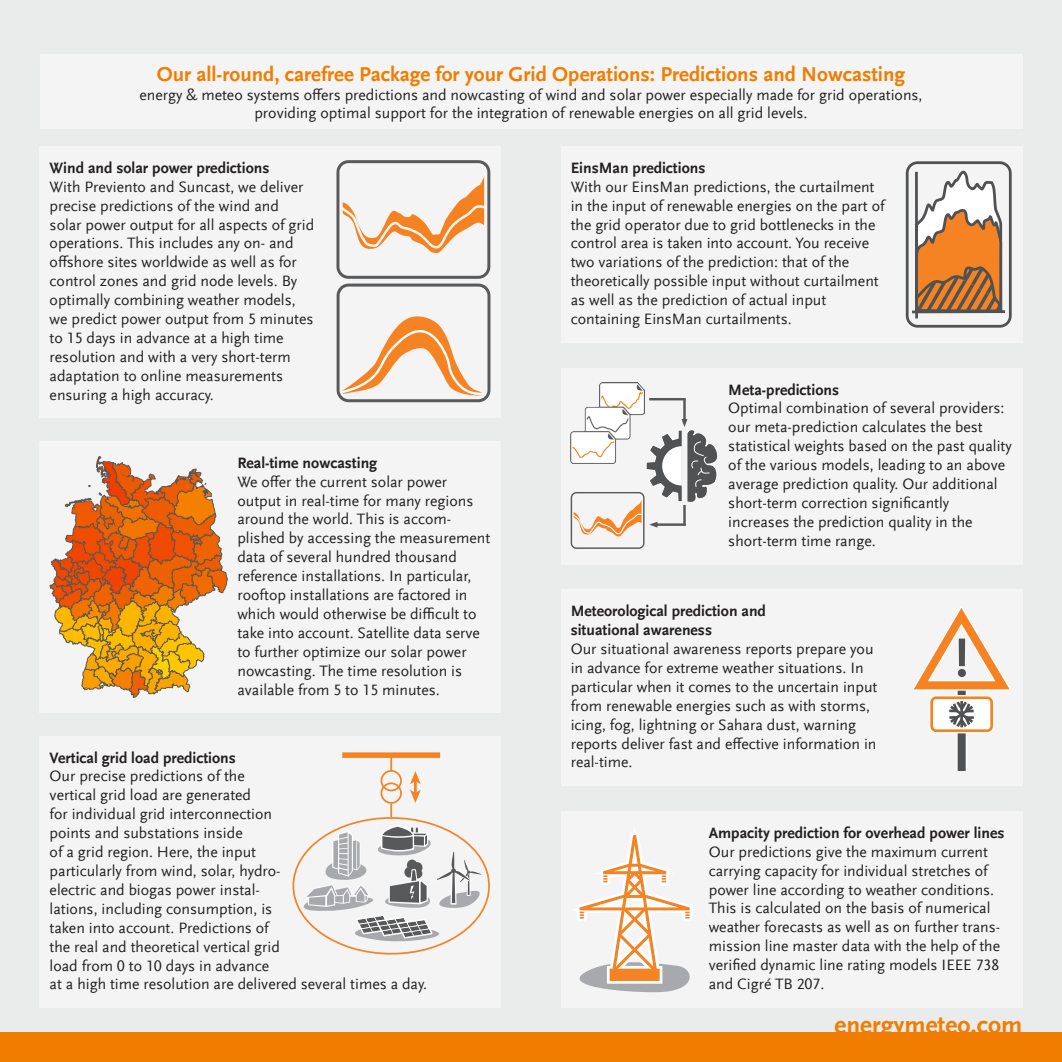
<style>
.page{position:relative;width:1062px;height:1062px;background:#eaebeb}
.page>*{position:absolute;margin:0;border:0;box-sizing:border-box;transform-origin:0 0}
.t1{font:700 50.93px "Scala Sans Offc Pro";color:#505153}
.t2{font:700 25.38px "Scala Sans Offc Pro";color:#f07d00}
.t3{font:700 21px "Scala Sans Offc Pro";color:#f07d00}
.Text{font:15.75px/18.9px "Scala Sans Offc Pro";color:#231f20}
.Überschrift{font:15.75px/18.9px "Scala Sans Offc Pro";color:#231f20}
.Text-2{font:700 15.75px "Scala Sans Offc Pro";color:#231f20}
.Überschrift-2{font:700 15.75px/18.9px "Scala Sans Offc Pro";color:#231f20}
</style>
<div class="page">
<div style="left:561px;top:146px;width:461px;height:196px;background:#f4f4f4"></div>
<div style="left:561px;top:368px;width:461px;height:196px;background:#f4f4f4"></div>
<div style="left:561px;top:589px;width:461px;height:196px;background:#f4f4f4"></div>
<div style="left:561px;top:811px;width:461px;height:196px;background:#f4f4f4"></div>
<div style="left:956px;top:687px;width:11px;height:83px;background:#868688"></div>
<div style="left:957px;top:687px;width:8px;height:83px;background:#505153"></div>
<div style="left:929px;top:695px;width:65px;height:38px;border:5px solid #fff;border-radius:5px"></div>
<div style="left:930px;top:696px;width:63px;height:36px;border:3px solid #f58323;border-radius:5px"></div>
<svg style="left:913px;top:607px;width:98px;height:123px"></svg>
<svg style="left:575px;top:831px;width:119px;height:161px"></svg>
<div style="left:40px;top:736px;width:461px;height:271px;background:#f4f4f4"></div>
<div style="left:40px;top:441px;width:461px;height:271px;background:#f4f4f4"></div>
<div style="left:40px;top:146px;width:461px;height:272px;background:#f4f4f4"></div>
<div style="left:380px;top:782px;width:22px;height:21px;border:2px solid #f58323;border-radius:50%"></div>
<div style="left:380px;top:770px;width:22px;height:21px;border:2px solid #f58323;border-radius:50%"></div>
<svg style="left:390px;top:803px;width:2px;height:14px"></svg>
<svg style="left:390px;top:758px;width:2px;height:13px"></svg>
<div style="left:342px;top:752px;width:98px;height:6px;background:#f58323"></div>
<svg style="left:410px;top:771px;width:11px;height:32px"></svg>
<svg style="left:298px;top:825px;width:187px;height:117px"></svg>
<svg style="left:336px;top:160px;width:154px;height:242px"></svg>
<div style="left:40px;top:55px;width:982px;height:74px;background:#f4f4f4"></div>
<svg style="left:49px;top:456px;width:179px;height:242px"></svg>
<hr style="left:915px;top:172px;width:3px;height:146px;background:#505153">
<hr style="left:912px;top:310px;width:93px;height:3px;background:#505153">
<svg style="left:913px;top:170px;width:92px;height:144px"></svg>
<div style="left:905px;top:161px;width:106px;height:167px;border:3px solid #505153;border-radius:10px"></div>
<img style="left:584px;top:383px;width:60px;height:36px">
<hr style="left:649px;top:398px;width:36px;height:2px;background:#585757">
<hr style="left:683px;top:399px;width:2px;height:23px;background:#585757">
<svg style="left:570px;top:419px;width:148px;height:129px"></svg>
<div style="left:0;top:1032px;width:1062px;height:30px;background:#f07d00"></div>
<p class="t3" style="left:157px;top:62px;width:750px">Our all-round, carefree Package for your Grid Operations: Predictions and Nowcasting</p>
<p class="Text" style="left:139px;top:85px;width:784px;text-align:center">energy &amp; meteo systems offers predictions and nowcasting of wind and solar power especially made for grid operations, providing optimal support for the integration of renewable energies on all grid levels.</p>
<p class="Text-2" style="left:50px;top:159px;width:221px">Wind and solar power predictions</p>
<p class="Text" style="left:50px;top:177px;width:266px">With Previento and Suncast, we deliver precise predictions of the wind and solar power output for all aspects of grid operations. This includes any on- and offshore sites worldwide as well as for control zones and grid node levels. By optimally combining weather models, we predict power output from 5 minutes to 15 days in advance at a high time resolution and with a very short-term adaptation to online measurements ensuring a high accuracy.</p>
<p class="Text-2" style="left:237px;top:453px;width:141px">Real-time nowcasting</p>
<p class="Text" style="left:237px;top:472px;width:254px">We offer the current solar power output in real-time for many regions around the world. This is accom&shy;plished by accessing the measurement data of several hundred thousand reference installations. In particular, rooftop installations are factored in which would otherwise be difficult to take into account. Satellite data serve to further optimize our solar power nowcasting. The time resolution is available from 5 to 15 minutes.</p>
<p class="Text-2" style="left:50px;top:748px;width:188px">Vertical grid load predictions</p>
<p class="Text" style="left:50px;top:767px;width:379px">Our precise predictions of the<br>vertical grid load are generated<br>for individual grid interconnection<br>points and substations inside<br>of a grid region. Here, the input<br>particularly from wind, solar, hydro-<br>electric and biogas power instal-<br>lations, including consumption, is<br>taken into account. Predictions of<br>the real and theoretical vertical grid<br>load from 0 to 10 days in advance<br>at a high time resolution are delivered several times a day.</p>
<p class="Text-2" style="left:570px;top:159px;width:136px">EinsMan predictions</p>
<p class="Text" style="left:570px;top:177px;width:315px">With our EinsMan predictions, the curtailment in the input of renewable energies on the part of the grid operator due to grid bottlenecks in the control area is taken into account. You receive two variations of the prediction: that of the theoretically possible input without curtailment as well as the prediction of actual input containing EinsMan curtailments.</p>
<p class="Überschrift-2" style="left:728px;top:380px;width:112px">Meta-predictions</p>
<p class="Überschrift" style="left:728px;top:399px;width:285px">Optimal combination of several providers: our meta-prediction calculates the best statistical weights based on the past quality of the various models, leading to an above average prediction quality. Our additional short-term correction significantly increases the prediction quality in the short-term time range.</p>
<p class="Überschrift-2" style="left:570px;top:601px;width:197px">Meteorological prediction and situational awareness</p>
<p class="Text" style="left:570px;top:639px;width:308px">Our situational awareness reports prepare you in advance for extreme weather situations. In particular when it comes to the uncertain input from renewable energies such as with storms, icing, fog, lightning or Sahara dust, warning reports deliver fast and effective information in real-time.</p>
<p class="t1" style="left:955px;top:630px;width:15px">!</p>
<p class="Text-2" style="left:709px;top:823px;width:297px">Ampacity prediction for overhead power lines</p>
<p class="Text" style="left:709px;top:842px;width:293px">Our predictions give the maximum current carrying capacity for individual stretches of power line according to weather conditions.<br>This is calculated on the basis of numerical weather forecasts as well as on further trans&shy;mission line master data with the help of the verified dynamic line rating models IEEE 738 and Cigré TB 207.</p>
<p class="t2" style="left:834px;top:1010px;width:189px">energymeteo.com</p>
</div>
